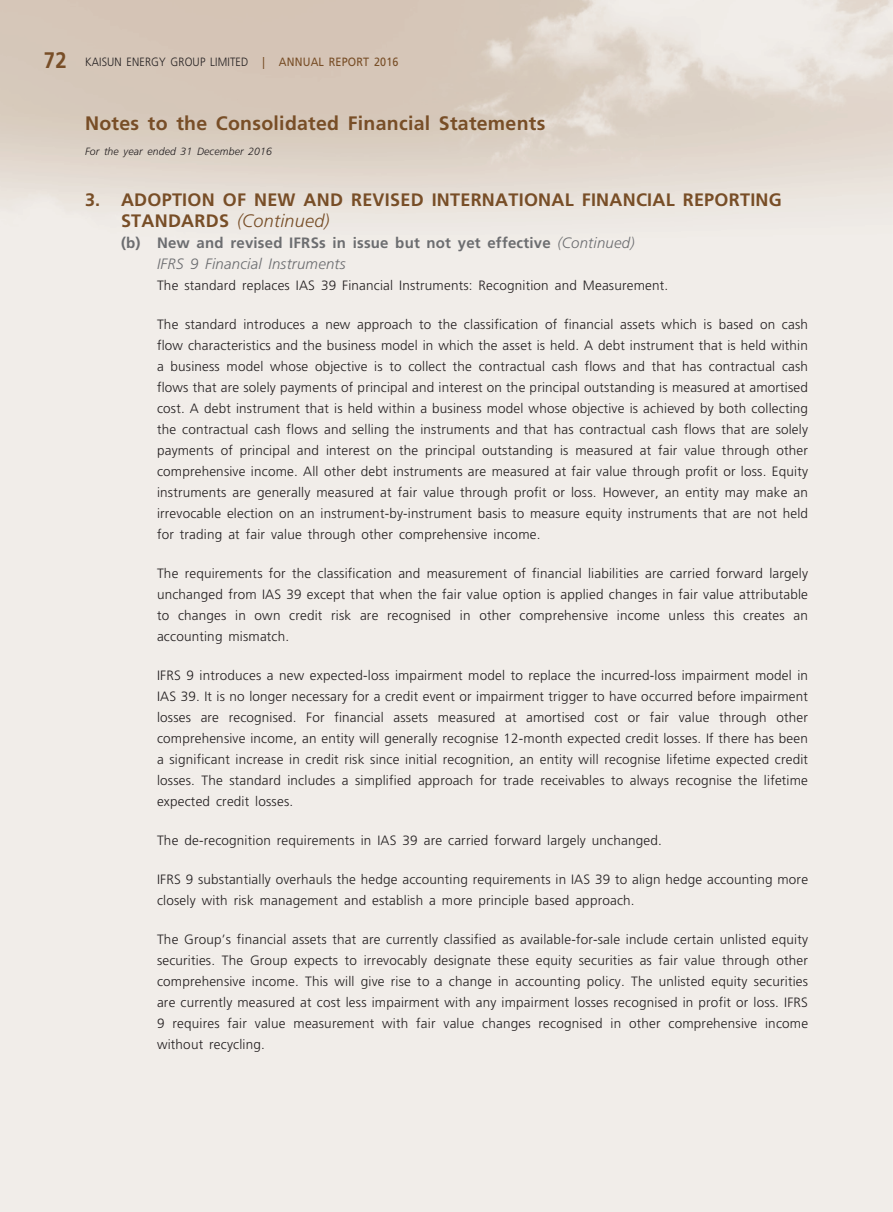
<style>
.page{position:relative;width:893px;height:1212px;background:#fff}
.page>*{position:absolute;margin:0;border:0;box-sizing:border-box;transform-origin:0 0}
.t1{font:700 19.5px "Frutiger LT Std";letter-spacing:.015em;color:#784e27}
._03_H1{font:700 18px/21px "Frutiger LT Std";letter-spacing:.015em;color:#784e27}
._04___H2{font:700 15px "Frutiger LT Std";letter-spacing:.015em;color:#6c6d70}
._06_______H4{font:italic 300 15px "Frutiger LT Std";letter-spacing:.015em;color:#6c6d70}
._13_____P4{font:300 13.5px/21px "Frutiger LT Std";letter-spacing:.015em;color:#231f20;text-align:justify}
.t2{font:300 12px "Frutiger LT Std";letter-spacing:.015em;color:#231f20;scale:.9 1}
.t3{font:italic 300 10.5px "Frutiger LT Std";letter-spacing:.015em;color:#231f20}
.s1{font-weight:700;font-size:22.5px;color:#784e27}
.s2{font-weight:400;color:#784e27}
.s3{font-weight:300;font-style:italic}
</style>
<div class="page">
<div style="left:0;top:363px;width:893px;height:849px;background:#f1ede9"></div>
<p class="t2" style="left:44px;top:56px;width:396px"><span class="s1">72</span> KAISUN ENERGY GROUP LIMITED <span class="s2">| ANNUAL REPORT 2016</span></p>
<h1 class="t1" style="left:85px;top:111px;width:462px">Notes to the Consolidated Financial Statements</h1>
<p class="t3" style="left:85px;top:146px;width:189px">For the year ended 31 December 2016</p>
<p class="_03_H1" style="left:121px;top:190px;width:662px;text-indent:-36px">3. ADOPTION OF NEW AND REVISED INTERNATIONAL FINANCIAL REPORTING<br>STANDARDS <span class="s3">(Continued)</span></p>
<p class="_04___H2" style="left:121px;top:234px;width:515px">(b) New and revised IFRSs in issue but not yet effective <span class="s3">(Continued)</span></p>
<p class="_06_______H4" style="left:157px;top:256px;width:190px">IFRS 9 Financial Instruments</p>
<p class="_13_____P4" style="left:157px;top:275px;width:513px">The standard replaces IAS 39 Financial Instruments: Recognition and Measurement.</p>
<p class="_13_____P4" style="left:157px;top:314px;width:652px">The standard introduces a new approach to the classification of financial assets which is based on cash flow characteristics and the business model in which the asset is held. A debt instrument that is held within a business model whose objective is to collect the contractual cash flows and that has contractual cash flows that are solely payments of principal and interest on the principal outstanding is measured at amortised cost. A debt instrument that is held within a business model whose objective is achieved by both collecting the contractual cash flows and selling the instruments and that has contractual cash flows that are solely payments of principal and interest on the principal outstanding is measured at fair value through other comprehensive income. All other debt instruments are measured at fair value through profit or loss. Equity instruments are generally measured at fair value through profit or loss. However, an entity may make an irrevocable election on an instrument-by-instrument basis to measure equity instruments that are not held for trading at fair value through other comprehensive income.</p>
<p class="_13_____P4" style="left:157px;top:563px;width:652px">The requirements for the classification and measurement of financial liabilities are carried forward largely unchanged from IAS 39 except that when the fair value option is applied changes in fair value attributable to changes in own credit risk are recognised in other comprehensive income unless this creates an accounting mismatch.</p>
<p class="_13_____P4" style="left:157px;top:665px;width:653px">IFRS 9 introduces a new expected-loss impairment model to replace the incurred-loss impairment model in IAS 39. It is no longer necessary for a credit event or impairment trigger to have occurred before impairment losses are recognised. For financial assets measured at amortised cost or fair value through other comprehensive income, an entity will generally recognise 12-month expected credit losses. If there has been a significant increase in credit risk since initial recognition, an entity will recognise lifetime expected credit losses. The standard includes a simplified approach for trade receivables to always recognise the lifetime expected credit losses.</p>
<p class="_13_____P4" style="left:157px;top:830px;width:506px">The de-recognition requirements in IAS 39 are carried forward largely unchanged.</p>
<p class="_13_____P4" style="left:157px;top:869px;width:652px">IFRS 9 substantially overhauls the hedge accounting requirements in IAS 39 to align hedge accounting more closely with risk management and establish a more principle based approach.</p>
<p class="_13_____P4" style="left:157px;top:929px;width:653px">The Group’s financial assets that are currently classified as available-for-sale include certain unlisted equity securities. The Group expects to irrevocably designate these equity securities as fair value through other comprehensive income. This will give rise to a change in accounting policy. The unlisted equity securities are currently measured at cost less impairment with any impairment losses recognised in profit or loss. IFRS 9 requires fair value measurement with fair value changes recognised in other comprehensive income without recycling.</p>
</div>
